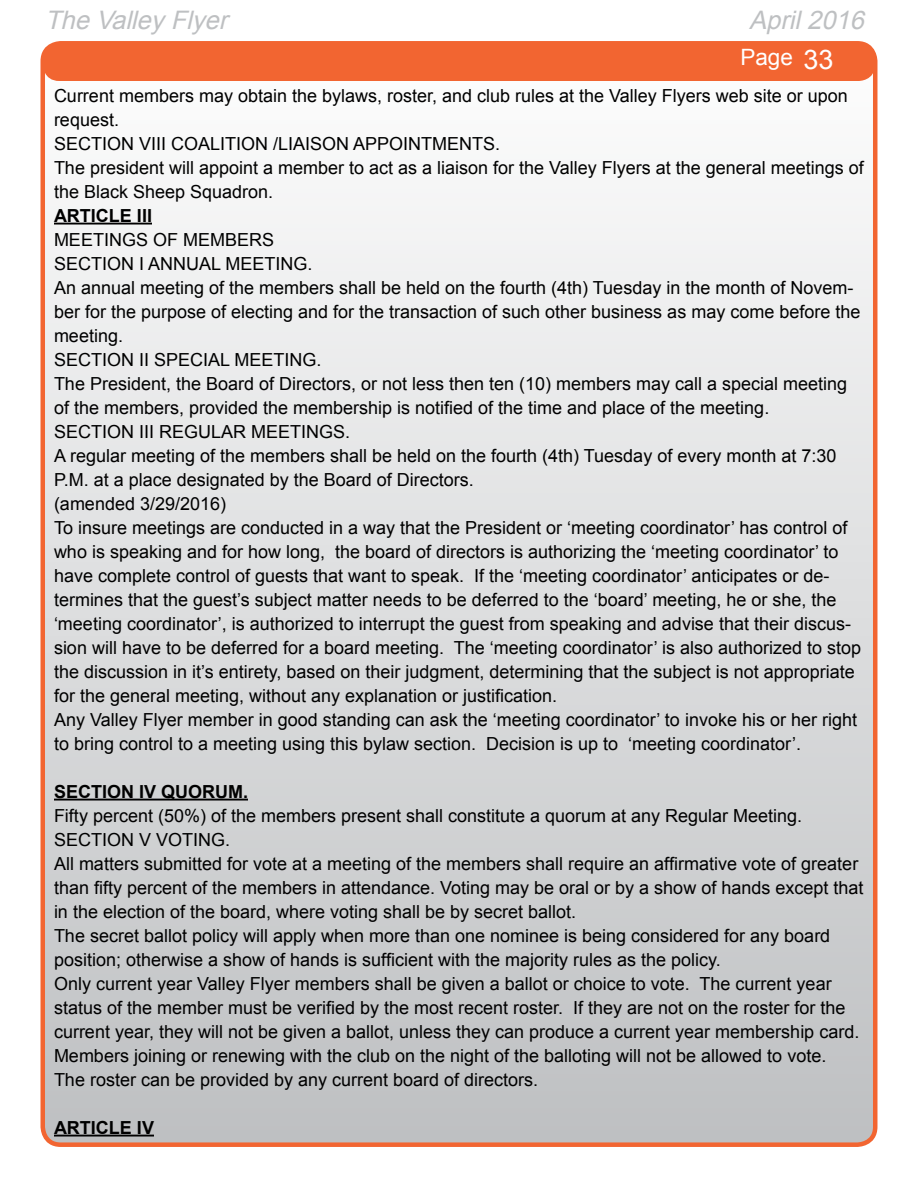
<style>
.page{position:relative;width:918px;height:1188px;background:#fff}
.page>*{position:absolute;margin:0;border:0;box-sizing:border-box;transform-origin:0 0}
.t1{font:27px "Arial";color:#fff}
.t2{font:italic 25.5px "Arial";color:#bec0c2}
.t3{font:22.5px "Arial";color:#fff}
.t4{font:18px/24px "Arial";color:#000}
.t5{font:700 18px "Arial";color:#000}
</style>
<div class="page">
<div style="left:43px;top:43px;width:832px;height:1102px;background:linear-gradient(to bottom,#fdf8f6,#bec2c4);border-radius:18px"></div>
<div style="left:44px;top:46px;width:830px;height:34px;background:#f26531;border-radius:15px"></div>
<div style="left:43px;top:45px;width:832px;height:36px;border:3px solid #f26531;border-radius:15px"></div>
<hr style="left:54px;top:223px;width:98px;height:2px;background:#000">
<hr style="left:54px;top:799px;width:194px;height:2px;background:#000">
<hr style="left:54px;top:1135px;width:100px;height:2px;background:#000">
<h2 class="t2" style="left:749px;top:4px;width:124px">April2016</h2>
<p class="t3" style="left:740px;top:43px;width:54px">Page</p>
<p class="t4" style="left:54px;top:84px;width:795px">Current members may obtain the bylaws, roster, and club rules at the Valley Flyers web site or upon request.</p>
<p class="t4" style="left:54px;top:132px;width:448px">SECTION VIII COALITION /LIAISON APPOINTMENTS.</p>
<p class="t4" style="left:54px;top:156px;width:811px">The president will appoint a member to act as a liaison for the Valley Flyers at the general meetings of the Black Sheep Squadron.</p>
<p class="t5" style="left:54px;top:203px;width:100px">ARTICLE III</p>
<p class="t4" style="left:54px;top:228px;width:222px">MEETINGS OF MEMBERS</p>
<p class="t4" style="left:54px;top:252px;width:260px">SECTION I ANNUAL MEETING.</p>
<p class="t4" style="left:54px;top:276px;width:808px">An annual meeting of the members shall be held on the fourth (4th) Tuesday in the month of Novem&shy;ber for the purpose of electing and for the transaction of such other business as may come before the meeting.</p>
<p class="t4" style="left:54px;top:348px;width:269px">SECTION II SPECIAL MEETING.</p>
<p class="t4" style="left:54px;top:372px;width:795px">The President, the Board of Directors, or not less then ten (10) members may call a special meeting of the members, provided the membership is notified of the time and place of the meeting.</p>
<p class="t4" style="left:54px;top:420px;width:298px">SECTION III REGULAR MEETINGS.</p>
<p class="t4" style="left:54px;top:444px;width:784px">A regular meeting of the members shall be held on the fourth (4th) Tuesday of every month at 7:30<br>P.M. at a place designated by the Board of Directors.</p>
<p class="t4" style="left:54px;top:492px;width:174px">(amended 3/29/2016)</p>
<p class="t4" style="left:54px;top:516px;width:809px">To insure meetings are conducted in a way that the President or ‘meeting coordinator’ has control of who is speaking and for how long, the board of directors is authorizing the ‘meeting coordinator’ to have complete control of guests that want to speak. If the ‘meeting coordinator’ anticipates or de&shy;termines that the guest’s subject matter needs to be deferred to the ‘board’ meeting, he or she, the ‘meeting coordinator’, is authorized to interrupt the guest from speaking and advise that their discus&shy;sion will have to be deferred for a board meeting. The ‘meeting coordinator’ is also authorized to stop the discussion in it’s entirety, based on their judgment, determining that the subject is not appropriate for the general meeting, without any explanation or justification.</p>
<p class="t4" style="left:54px;top:708px;width:805px">Any Valley Flyer member in good standing can ask the ‘meeting coordinator’ to invoke his or her right to bring control to a meeting using this bylaw section. Decision is up to ‘meeting coordinator’.</p>
<p class="t5" style="left:54px;top:779px;width:196px">SECTION IV QUORUM.</p>
<p class="t4" style="left:54px;top:804px;width:750px">Fifty percent (50%) of the members present shall constitute a quorum at any Regular Meeting.</p>
<p class="t4" style="left:54px;top:828px;width:178px">SECTION V VOTING.</p>
<p class="t4" style="left:54px;top:852px;width:811px">All matters submitted for vote at a meeting of the members shall require an affirmative vote of greater than fifty percent of the members in attendance. Voting may be oral or by a show of hands except that in the election of the board, where voting shall be by secret ballot.</p>
<p class="t4" style="left:54px;top:924px;width:778px">The secret ballot policy will apply when more than one nominee is being considered for any board position; otherwise a show of hands is sufficient with the majority rules as the policy.</p>
<p class="t4" style="left:54px;top:972px;width:807px">Only current year Valley Flyer members shall be given a ballot or choice to vote. The current year status of the member must be verified by the most recent roster. If they are not on the roster for the current year, they will not be given a ballot, unless they can produce a current year membership card.<br>Members joining or renewing with the club on the night of the balloting will not be allowed to vote.<br>The roster can be provided by any current board of directors.</p>
<p class="t5" style="left:54px;top:1115px;width:102px">ARTICLE IV</p>
<h2 class="t2" style="left:45px;top:4px;width:192px">TheValleyFlyer</h2>
<h1 class="t1" style="left:804px;top:41px;width:32px">33</h1>
</div>
